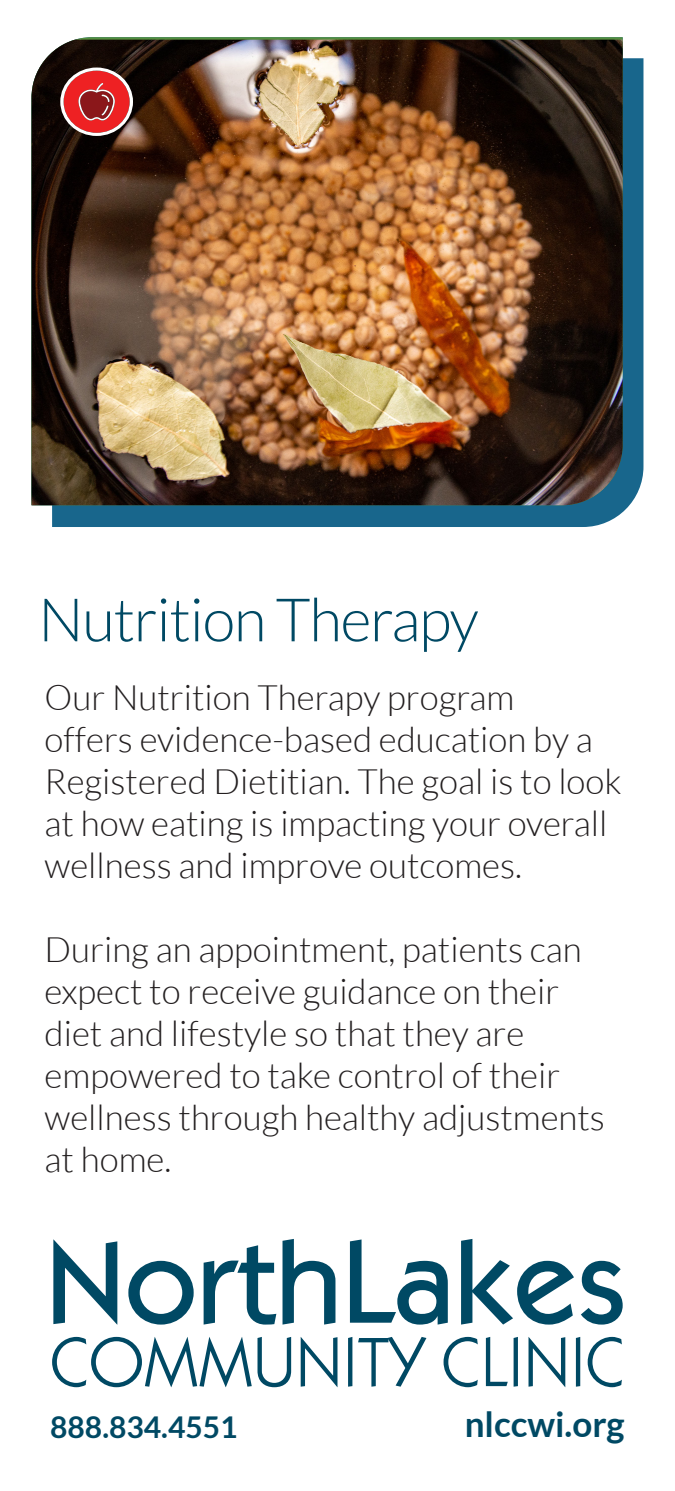
<style>
.page{position:relative;width:675px;height:1491px;background:#fff}
.page>*{position:absolute;margin:0;border:0;box-sizing:border-box;transform-origin:0 0}
.t1{font:300 60px "Lato";letter-spacing:-.02em;color:#004964}
.t2{font:300 35px/42px "Lato";color:#231f20}
.t3{font:700 35px "Lato";color:#004964}
.t4{font:700 30px "Lato";color:#004964}
</style>
<div class="page">
<div style="left:52px;top:58px;width:591px;height:469px;background:#18668c"></div>
<img style="left:32px;top:40px;width:591px;height:465px">
<svg style="left:53px;top:1239px;width:64px;height:85px"></svg>
<svg style="left:128px;top:1260px;width:66px;height:64px"></svg>
<svg style="left:204px;top:1245px;width:72px;height:79px"></svg>
<svg style="left:283px;top:1239px;width:52px;height:85px"></svg>
<svg style="left:350px;top:1239px;width:98px;height:85px"></svg>
<svg style="left:461px;top:1239px;width:113px;height:85px"></svg>
<svg style="left:581px;top:1260px;width:42px;height:64px"></svg>
<svg style="left:52px;top:1336px;width:200px;height:51px"></svg>
<svg style="left:258px;top:1337px;width:33px;height:50px"></svg>
<svg style="left:301px;top:1337px;width:36px;height:50px"></svg>
<svg style="left:348px;top:1337px;width:4px;height:49px"></svg>
<svg style="left:358px;top:1337px;width:68px;height:49px"></svg>
<svg style="left:444px;top:1336px;width:34px;height:51px"></svg>
<svg style="left:486px;top:1337px;width:22px;height:49px"></svg>
<svg style="left:514px;top:1337px;width:4px;height:49px"></svg>
<svg style="left:529px;top:1337px;width:36px;height:50px"></svg>
<svg style="left:576px;top:1337px;width:4px;height:49px"></svg>
<svg style="left:588px;top:1336px;width:34px;height:51px"></svg>
<svg style="left:60px;top:68px;width:73px;height:68px;background:#b54646"></svg>
<p class="t1" style="left:38px;top:587px;width:442px">Nutrition Therapy</p>
<p class="t2" style="left:45px;top:676px;width:579px">Our Nutrition Therapy program<br>offers evidence-based education by a Registered Dietitian. The goal is to look at how eating is impacting your overall wellness and improve outcomes.</p>
<p class="t2" style="left:45px;top:928px;width:562px">During an appointment, patients can expect to receive guidance on their diet and lifestyle so that they are empowered to take control of their wellness through healthy adjustments at home.</p>
<p class="t4" style="left:50px;top:1409px;width:189px">888.834.4551</p>
<p class="t3" style="left:465px;top:1403px;width:162px">nlccwi.org</p>
</div>
